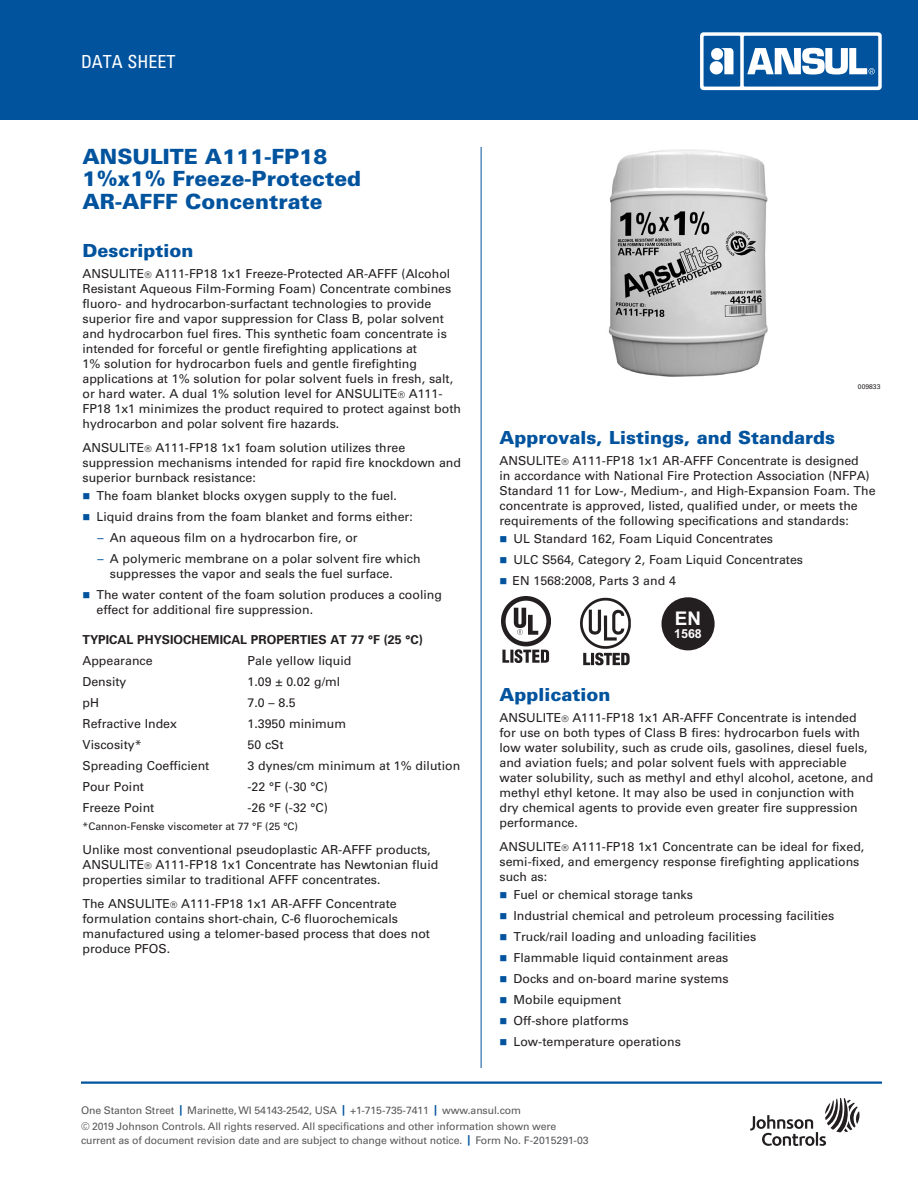
<style>
.page{position:relative;width:918px;height:1188px;background:#fff}
.page>*{position:absolute;margin:0;border:0;box-sizing:border-box;transform-origin:0 0}
._02_Data_Sheet_Heade{font:900 21px/22.5px "Univers LT Std";color:#01539e}
.t1{font:700 18.9px "Arial";color:#fff}
._03_12_pt_Blue_Heade{font:900 18px "Univers LT Std";color:#01539e}
.t2{font:condensed 18px "Univers LT Std";color:#fff}
.t3{font:700 12.45px "Arial";color:#fff}
._05_Text_1st_Graph{font:12.3px/15px "Univers LT Std";color:#231f20}
._06_Text_8_25{font:12.3px/15px "Univers LT Std";color:#231f20}
._08_Bullet_Text{font:12.3px/15px "Univers LT Std";color:#231f20}
._09_Tabbed_Copy{font:12.3px "Univers LT Std";color:#231f20}
._07_Bullet_Text_1st{font:12.3px "Univers LT Std";color:#231f20}
._04_Bold_Subhead{font:700 12.3px "Univers LT Std";color:#231f20}
.t4{font:10.5px/16.4px "Univers LT Std";letter-spacing:-.01em;color:#57585a}
._16_Note_7_pt__type{font:10.5px "Univers LT Std";color:#231f20}
._15___of_Art_Drawing{font:6.75px "Univers LT Std";color:#231f20}
.s1{font-size:9px}
.s2{color:#01539e}
.s3{font-weight:700;color:#01539e}
</style>
<div class="page">
<div style="left:0;top:0;width:918px;height:120px;background:#01539e"></div>
<hr style="left:481px;top:147px;width:1px;height:921px;background:#01539e">
<hr style="left:81px;top:1082px;width:801px;height:2px;background:#01539e">
<svg style="left:750px;top:1098px;width:109px;height:48px"></svg>
<svg style="left:700px;top:32px;width:182px;height:58px"></svg>
<img style="left:608px;top:149px;width:160px;height:228px">
<img style="left:501px;top:597px;width:49px;height:65px">
<img style="left:581px;top:598px;width:50px;height:68px">
<div style="left:662px;top:597px;width:53px;height:53px;background:#231f20;border-radius:50%"></div>
<h3 class="t2" style="left:81px;top:50px;width:96px">DATA SHEET</h3>
<p class="_02_Data_Sheet_Heade" style="left:82px;top:145px;width:280px">ANSULITE A111-FP18<br>1%x1% Freeze-Protected<br>AR-AFFF Concentrate</p>
<p class="_03_12_pt_Blue_Heade" style="left:82px;top:239px;width:112px">Description</p>
<p class="_05_Text_1st_Graph" style="left:82px;top:266px;width:380px">ANSULITE<span class="s1">®</span> A111-FP18 1x1 Freeze-Protected AR-AFFF (Alcohol Resistant Aqueous Film-Forming Foam) Concentrate combines fluoro- and hydrocarbon-surfactant technologies to provide superior fire and vapor suppression for Class B, polar solvent and hydrocarbon fuel fires. This synthetic foam concentrate is intended for forceful or gentle firefighting applications at<br>1% solution for hydrocarbon fuels and gentle firefighting applications at 1% solution for polar solvent fuels in fresh, salt, or hard water. A dual 1% solution level for ANSULITE<span class="s1">®</span> A111- FP18 1x1 minimizes the product required to protect against both hydrocarbon and polar solvent fire hazards.</p>
<p class="_06_Text_8_25" style="left:82px;top:440px;width:380px">ANSULITE<span class="s1">®</span> A111-FP18 1x1 foam solution utilizes three suppression mechanisms intended for rapid fire knockdown and superior burnback resistance:</p>
<p class="_07_Bullet_Text_1st" style="left:82px;top:488px;width:316px"><span class="s2">■</span> The foam blanket blocks oxygen supply to the fuel.</p>
<p class="_08_Bullet_Text" style="left:82px;top:509px;width:332px"><span class="s2">■</span> Liquid drains from the foam blanket and forms either:</p>
<p class="_08_Bullet_Text" style="left:98px;top:530px;width:262px"><span class="s2">–</span> An aqueous film on a hydrocarbon fire, or</p>
<p class="_08_Bullet_Text" style="left:110px;top:551px;width:312px;text-indent:-12px"><span class="s2">–</span> A polymeric membrane on a polar solvent fire which suppresses the vapor and seals the fuel surface.</p>
<p class="_08_Bullet_Text" style="left:97px;top:587px;width:347px;text-indent:-14px"><span class="s2">■</span> The water content of the foam solution produces a cooling effect for additional fire suppression.</p>
<p class="_04_Bold_Subhead" style="left:82px;top:632px;width:342px">TYPICAL PHYSIOCHEMICAL PROPERTIES AT 77 °F (25 °C)</p>
<p class="_09_Tabbed_Copy" style="left:82px;top:653px;width:72px">Appearance</p>
<p class="_09_Tabbed_Copy" style="left:247px;top:653px;width:105px">Pale yellow liquid</p>
<p class="_09_Tabbed_Copy" style="left:82px;top:674px;width:46px">Density</p>
<p class="_09_Tabbed_Copy" style="left:247px;top:674px;width:94px">1.09 ± 0.02 g/ml</p>
<p class="_09_Tabbed_Copy" style="left:82px;top:695px;width:18px">pH</p>
<p class="_09_Tabbed_Copy" style="left:247px;top:695px;width:50px">7.0 – 8.5</p>
<p class="_09_Tabbed_Copy" style="left:82px;top:716px;width:96px">Refractive Index</p>
<p class="_09_Tabbed_Copy" style="left:247px;top:716px;width:100px">1.3950 minimum</p>
<p class="_09_Tabbed_Copy" style="left:82px;top:737px;width:61px">Viscosity*</p>
<p class="_09_Tabbed_Copy" style="left:247px;top:737px;width:38px">50 cSt</p>
<p class="_09_Tabbed_Copy" style="left:82px;top:758px;width:128px">Spreading Coefficient</p>
<p class="_09_Tabbed_Copy" style="left:247px;top:758px;width:214px">3 dynes/cm minimum at 1% dilution</p>
<p class="_09_Tabbed_Copy" style="left:82px;top:779px;width:63px">Pour Point</p>
<p class="_09_Tabbed_Copy" style="left:247px;top:779px;width:82px">-22 °F (-30 °C)</p>
<p class="_09_Tabbed_Copy" style="left:82px;top:800px;width:73px">Freeze Point</p>
<p class="_09_Tabbed_Copy" style="left:247px;top:800px;width:82px">-26 °F (-32 °C)</p>
<p class="_16_Note_7_pt__type" style="left:82px;top:820px;width:217px">*Cannon-Fenske viscometer at 77 °F (25 °C)</p>
<p class="_06_Text_8_25" style="left:82px;top:842px;width:357px">Unlike most conventional pseudoplastic AR-AFFF products,<br>ANSULITE<span class="s1">®</span> A111-FP18 1x1 Concentrate has Newtonian fluid properties similar to traditional AFFF concentrates.</p>
<p class="_06_Text_8_25" style="left:82px;top:896px;width:349px">The ANSULITE<span class="s1">®</span> A111-FP18 1x1 AR-AFFF Concentrate formulation contains short-chain, C-6 fluorochemicals manufactured using a telomer-based process that does not produce PFOS.</p>
<p class="_15___of_Art_Drawing" style="left:858px;top:382px;width:24px">009833</p>
<p class="_03_12_pt_Blue_Heade" style="left:500px;top:426px;width:337px">Approvals, Listings, and Standards</p>
<p class="_05_Text_1st_Graph" style="left:500px;top:453px;width:378px">ANSULITE<span class="s1">®</span> A111-FP18 1x1 AR-AFFF Concentrate is designed<br>in accordance with National Fire Protection Association (NFPA)<br>Standard 11 for Low-, Medium-, and High-Expansion Foam. The concentrate is approved, listed, qualified under, or meets the requirements of the following specifications and standards:</p>
<p class="_07_Bullet_Text_1st" style="left:500px;top:531px;width:275px"><span class="s2">■</span> UL Standard 162, Foam Liquid Concentrates</p>
<p class="_08_Bullet_Text" style="left:500px;top:552px;width:305px"><span class="s2">■</span> ULC S564, Category 2, Foam Liquid Concentrates</p>
<p class="_08_Bullet_Text" style="left:500px;top:573px;width:178px"><span class="s2">■</span> EN 1568:2008, Parts 3 and 4</p>
<p class="t1" style="left:675px;top:606px;width:28px">EN</p>
<p class="t3" style="left:674px;top:626px;width:29px">1568</p>
<p class="_03_12_pt_Blue_Heade" style="left:500px;top:684px;width:112px">Application</p>
<p class="_05_Text_1st_Graph" style="left:500px;top:711px;width:375px">ANSULITE<span class="s1">®</span> A111-FP18 1x1 AR-AFFF Concentrate is intended for use on both types of Class B fires: hydrocarbon fuels with low water solubility, such as crude oils, gasolines, diesel fuels, and aviation fuels; and polar solvent fuels with appreciable water solubility, such as methyl and ethyl alcohol, acetone, and methyl ethyl ketone. It may also be used in conjunction with dry chemical agents to provide even greater fire suppression performance.</p>
<p class="_06_Text_8_25" style="left:500px;top:840px;width:366px">ANSULITE<span class="s1">®</span> A111-FP18 1x1 Concentrate can be ideal for fixed, semi-fixed, and emergency response firefighting applications such as:</p>
<p class="_07_Bullet_Text_1st" style="left:500px;top:888px;width:195px"><span class="s2">■</span> Fuel or chemical storage tanks</p>
<p class="_08_Bullet_Text" style="left:500px;top:909px;width:336px"><span class="s2">■</span> Industrial chemical and petroleum processing facilities</p>
<p class="_08_Bullet_Text" style="left:500px;top:930px;width:258px"><span class="s2">■</span> Truck/rail loading and unloading facilities</p>
<p class="_08_Bullet_Text" style="left:500px;top:951px;width:230px"><span class="s2">■</span> Flammable liquid containment areas</p>
<p class="_08_Bullet_Text" style="left:500px;top:972px;width:231px"><span class="s2">■</span> Docks and on-board marine systems</p>
<p class="_08_Bullet_Text" style="left:500px;top:993px;width:123px"><span class="s2">■</span> Mobile equipment</p>
<p class="_08_Bullet_Text" style="left:500px;top:1014px;width:131px"><span class="s2">■</span> Off-shore platforms</p>
<p class="_08_Bullet_Text" style="left:500px;top:1035px;width:183px"><span class="s2">■</span> Low-temperature operations</p>
<p class="t4" style="left:81px;top:1102px;width:477px">One Stanton Street <span class="s3">|</span> Marinette, WI 54143-2542, USA <span class="s3">|</span> +1-715-735-7411 <span class="s3">|</span> www.ansul.com<br>© 2019 Johnson Controls. All rights reserved. All specifications and other information shown were</p>
<p class="t4" style="left:81px;top:1132px;width:509px">current as of document revision date and are subject to change without notice. <span class="s3">|</span> Form No. F-2015291-03</p>
</div>
